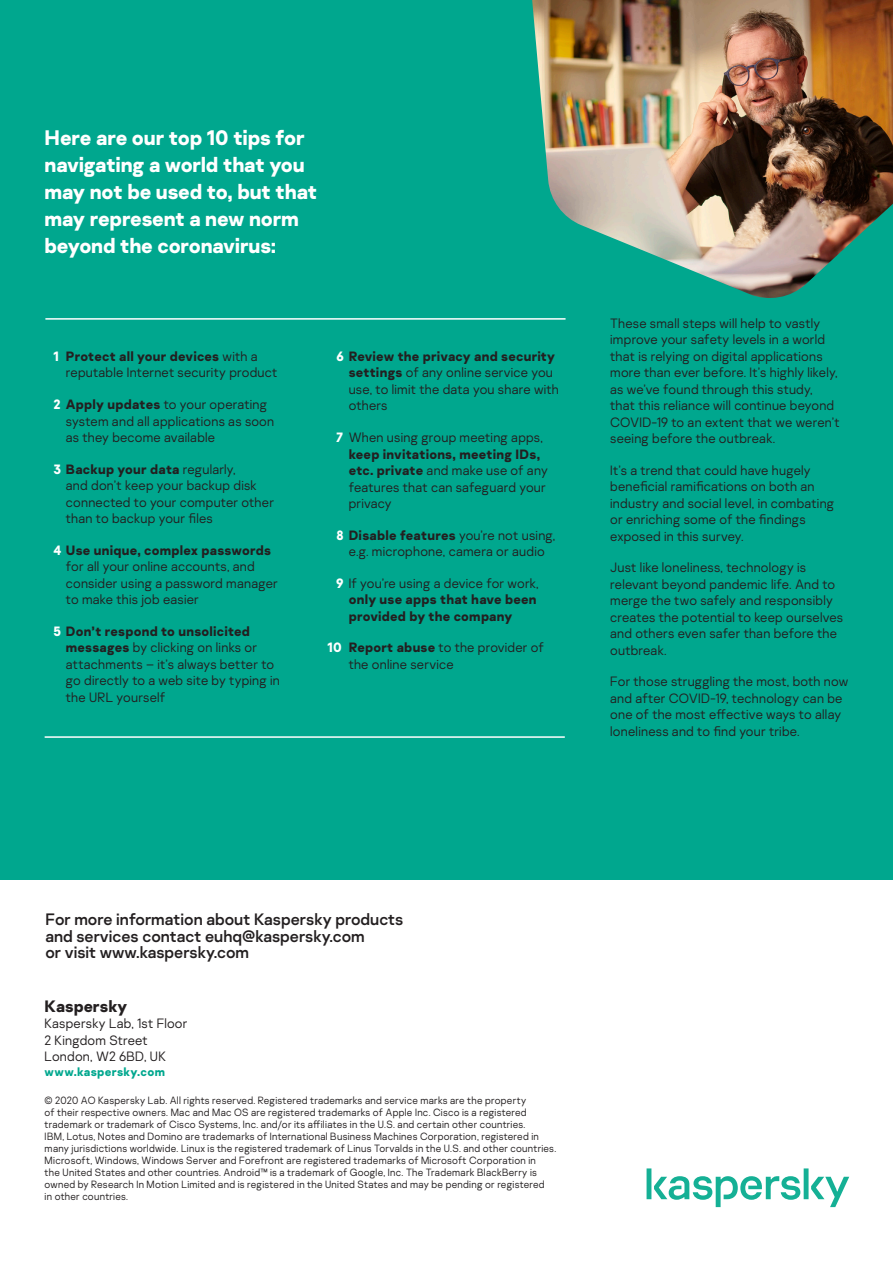
<style>
.page{position:relative;width:893px;height:1263px;background:#fff}
.page>*{position:absolute;margin:0;border:0;box-sizing:border-box;transform-origin:0 0}
.t1{font:700 21px/27px "Kaspersky Sans";letter-spacing:-.01em;color:#fff}
.t2{font:16.5px/16.5px "Kaspersky Sans";color:#231f20}
.t3{font:700 16.5px "Kaspersky Sans";color:#231f20}
.Body{font:300 13.5px/16.5px "Kaspersky Sans";letter-spacing:.02em;color:#231f20}
.Body-2{font:700 13.5px/16.5px "Kaspersky Sans";letter-spacing:.015em;color:#231f20}
.t4{font:700 12px "Kaspersky Sans";letter-spacing:.025em;color:#00a78e}
.Body-3{font:300 10.5px/12px "Kaspersky Sans";letter-spacing:.025em;color:#231f20}
.s1{font-weight:700;color:#00a78e}
.s2{font-weight:700;color:#fff}
.s3{font-weight:700}
.s4{color:#00a78e}
.s5{color:#fff}
.s6{font-weight:300}
</style>
<div class="page">
<div style="left:0;top:0;width:893px;height:880px;background:#00a78e"></div>
<svg style="left:647px;top:1168px;width:202px;height:39px"></svg>
<hr style="left:45px;top:736px;width:520px;height:2px;background:#fff">
<img style="left:532px;top:0;width:361px;height:298px">
<hr style="left:45px;top:318px;width:521px;height:2px;background:#fff">
<h4 class="t1" style="left:45px;top:124px;width:274px">Here are our top 10 tips for navigating a world that you may not be used to, but that may represent a new norm beyond the coronavirus:</h4>
<p class="Body" style="left:66px;top:348px;width:213px;text-indent:-21px"><span class="s1">0</span><span class="s2">1</span> <span class="s3">Protect all your devices</span> with a reputable Internet security product</p>
<p class="Body" style="left:66px;top:396px;width:210px;text-indent:-21px"><span class="s1">0</span><span class="s2">2</span> <span class="s3">Apply updates</span> to your operating system and all applications as soon as they become available</p>
<p class="Body" style="left:66px;top:460px;width:210px;text-indent:-21px"><span class="s1">0</span><span class="s2">3</span> <span class="s3">Backup your data</span> regularly,<br>and don’t keep your backup disk connected to your computer other than to backup your files</p>
<p class="Body" style="left:66px;top:541px;width:213px;text-indent:-21px"><span class="s1">0</span><span class="s2">4</span> <span class="s3">Use unique, complex passwords </span>for all your online accounts, and consider using a password manager to make this job easier</p>
<p class="Body" style="left:66px;top:622px;width:216px;text-indent:-21px"><span class="s1">0</span><span class="s2">5</span> <span class="s3">Don’t respond to unsolicited messages</span> by clicking on links or attachments – it’s always better to go directly to a web site by typing in the URL yourself</p>
<p class="Body" style="left:349px;top:348px;width:212px;text-indent:-21px"><span class="s1">0</span><span class="s2">6</span> <span class="s3">Review the privacy and security settings</span> of any online service you use, to limit the data you share with others</p>
<p class="Body" style="left:349px;top:429px;width:201px;text-indent:-21px"><span class="s1">0</span><span class="s2">7</span> When using group meeting apps, <span class="s3">keep invitations, meeting IDs, etc. private</span> and make use of any features that can safeguard your privacy</p>
<p class="Body" style="left:349px;top:526px;width:208px;text-indent:-21px"><span class="s1">0</span><span class="s2">8</span> <span class="s3">Disable features</span> you’re not using, e.g. microphone, camera or audio</p>
<p class="Body-2" style="left:349px;top:575px;width:191px;text-indent:-21px"><span class="s4">0</span><span class="s5">9</span> <span class="s6">If you’re using a device for work, </span>only use apps that have been provided by the company</p>
<p class="Body" style="left:349px;top:639px;width:197px;text-indent:-21px"><span class="s2">10</span> <span class="s3">Report abuse</span> to the provider of the online service</p>
<p class="Body" style="left:610px;top:315px;width:231px">These small steps will help to vastly improve your safety levels in a world that is relying on digital applications more than ever before. It’s highly likely, as we’ve found through this study, that this reliance will continue beyond COVID-19 to an extent that we weren’t seeing before the outbreak.</p>
<p class="Body" style="left:610px;top:462px;width:226px">It’s a trend that could have hugely beneficial ramifications on both an industry and social level, in combating or enriching some of the findings exposed in this survey.</p>
<p class="Body" style="left:610px;top:559px;width:234px">Just like loneliness, technology is relevant beyond pandemic life. And to merge the two safely and responsibly creates the potential to keep ourselves and others even safer than before the outbreak.</p>
<p class="Body" style="left:610px;top:673px;width:240px">For those struggling the most, both now and after COVID-19, technology can be one of the most effective ways to allay loneliness and to find your tribe.</p>
<p class="t2" style="left:45px;top:911px;width:360px">For more information about Kaspersky products and services contact euhq@kaspersky.com<br>or visit www.kaspersky.com</p>
<p class="t3" style="left:45px;top:996px;width:84px">Kaspersky</p>
<p class="Body" style="left:45px;top:1015px;width:144px">Kaspersky Lab, 1st Floor<br>2 Kingdom Street<br>London, W2 6BD, UK</p>
<p class="t4" style="left:45px;top:1064px;width:122px">www.kaspersky.com</p>
<p class="Body-3" style="left:45px;top:1095px;width:513px">© 2020 AO Kaspersky Lab. All rights reserved. Registered trademarks and service marks are the property<br>of their respective owners. Mac and Mac OS are registered trademarks of Apple Inc. Cisco is a registered trademark or trademark of Cisco Systems, Inc. and/or its affiliates in the U.S. and certain other countries.<br>IBM, Lotus, Notes and Domino are trademarks of International Business Machines Corporation, registered in many jurisdictions worldwide. Linux is the registered trademark of Linus Torvalds in the U.S. and other countries.<br>Microsoft, Windows, Windows Server and Forefront are registered trademarks of Microsoft Corporation in<br>the United States and other countries. Android™ is a trademark of Google, Inc. The Trademark BlackBerry is owned by Research In Motion Limited and is registered in the United States and may be pending or registered<br>in other countries.</p>
</div>
